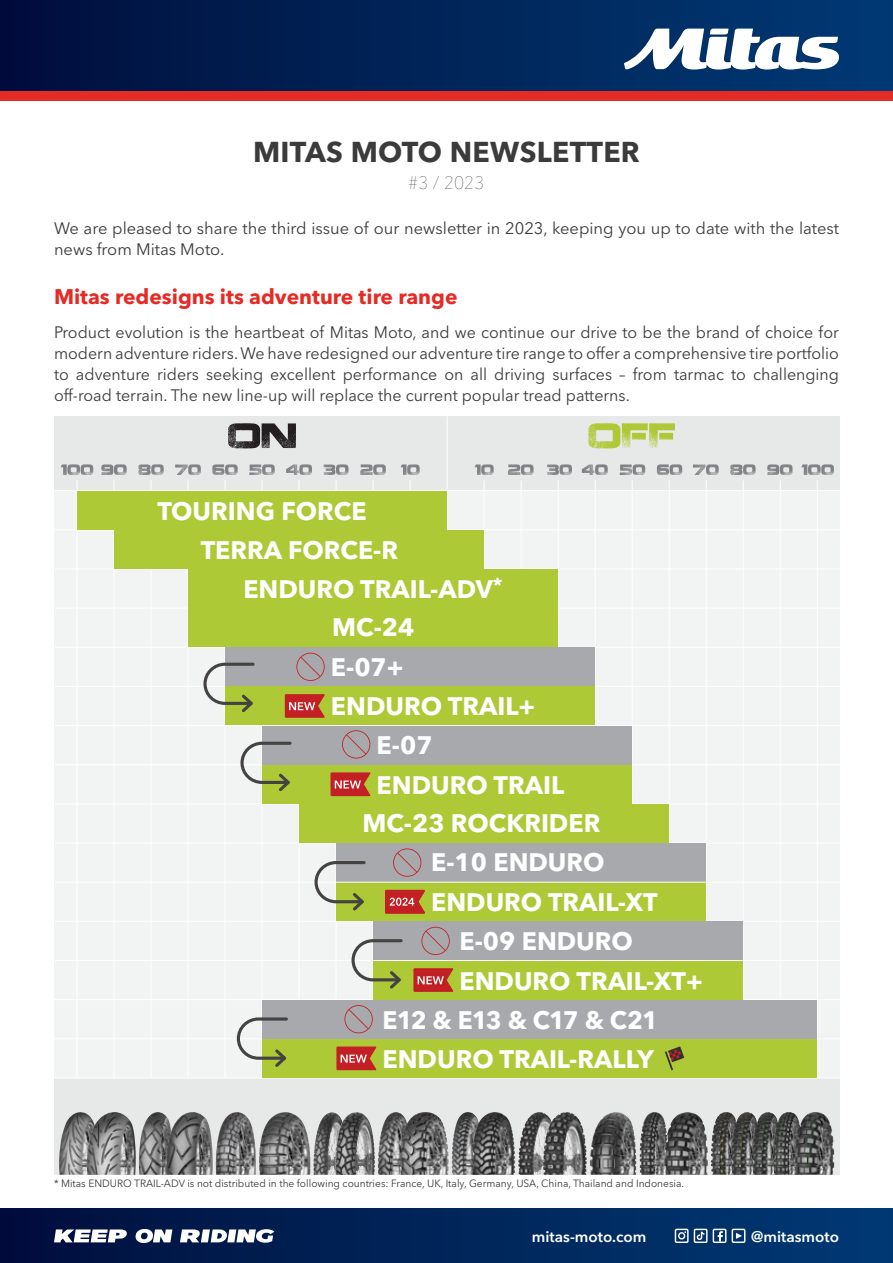
<style>
.page{position:relative;width:893px;height:1263px;background:#fff}
.page>*{position:absolute;margin:0;border:0;box-sizing:border-box;transform-origin:0 0}
.t1{font:700 28.5px "Avenir Next LT Pro";letter-spacing:.01em;color:#3c3b3c}
.t2{font:700 25.2px/39.2px "Avenir Next LT Pro";color:#fff}
.t3{font:700 21px "Avenir Next LT Pro";color:#e42b25}
.t4{font:200 18px "Avenir Next LT Pro";color:#3c3b3c}
.t5{font:16.5px/21px "Avenir Next LT Pro";color:#3c3b3c;text-align:justify}
.t6{font:600 15.3px "Avenir Next LT Pro";color:#fff}
.t7{font:10.5px "Avenir Next LT Pro";color:#3c3b3c}
</style>
<div class="page">
<div style="left:0;top:1209px;width:893px;height:54px;background:linear-gradient(to right,#000f3d,#003a75)"></div>
<svg style="left:54px;top:1229px;width:73px;height:13px"></svg>
<svg style="left:135px;top:1229px;width:37px;height:14px"></svg>
<svg style="left:180px;top:1229px;width:94px;height:14px"></svg>
<svg style="left:675px;top:1229px;width:51px;height:14px"></svg>
<svg style="left:732px;top:1229px;width:13px;height:14px"></svg>
<div style="left:0;top:0;width:893px;height:92px;background:linear-gradient(to right,#000e3d,#013b75)"></div>
<div style="left:0;top:92px;width:893px;height:9px;background:#e42b25"></div>
<svg style="left:624px;top:29px;width:216px;height:41px"></svg>
<div style="left:55px;top:416px;width:785px;height:759px;background:#e7e8e8"></div>
<div style="left:55px;top:491px;width:785px;height:587px;background:#f2f3f3"></div>
<hr style="left:447px;top:416px;width:1px;height:662px;background:#fff">
<svg style="left:588px;top:423px;width:87px;height:25px"></svg>
<svg style="left:228px;top:423px;width:68px;height:25px"></svg>
<hr style="left:55px;top:608px;width:785px;height:1px;background:#fff">
<hr style="left:55px;top:568px;width:785px;height:1px;background:#fff">
<hr style="left:55px;top:647px;width:785px;height:1px;background:#fff">
<hr style="left:55px;top:686px;width:785px;height:1px;background:#fff">
<hr style="left:55px;top:725px;width:785px;height:1px;background:#fff">
<hr style="left:55px;top:764px;width:785px;height:1px;background:#fff">
<hr style="left:55px;top:803px;width:785px;height:1px;background:#fff">
<hr style="left:55px;top:843px;width:785px;height:1px;background:#fff">
<hr style="left:55px;top:921px;width:785px;height:1px;background:#fff">
<hr style="left:55px;top:960px;width:785px;height:1px;background:#fff">
<hr style="left:54px;top:999px;width:786px;height:1px;background:#fff">
<hr style="left:54px;top:1038px;width:786px;height:1px;background:#fff">
<hr style="left:54px;top:1077px;width:786px;height:1px;background:#fff">
<svg style="left:175px;top:464px;width:26px;height:11px"></svg>
<svg style="left:693px;top:464px;width:26px;height:11px"></svg>
<svg style="left:249px;top:464px;width:26px;height:11px"></svg>
<svg style="left:620px;top:464px;width:25px;height:11px"></svg>
<svg style="left:61px;top:464px;width:32px;height:11px"></svg>
<svg style="left:801px;top:464px;width:33px;height:11px"></svg>
<svg style="left:101px;top:464px;width:26px;height:11px"></svg>
<svg style="left:767px;top:464px;width:26px;height:11px"></svg>
<svg style="left:212px;top:464px;width:26px;height:11px"></svg>
<svg style="left:657px;top:464px;width:25px;height:11px"></svg>
<svg style="left:360px;top:464px;width:26px;height:11px"></svg>
<svg style="left:508px;top:464px;width:26px;height:11px"></svg>
<svg style="left:286px;top:464px;width:26px;height:11px"></svg>
<svg style="left:582px;top:464px;width:26px;height:11px"></svg>
<img style="left:59px;top:1112px;width:28px;height:63px">
<img style="left:87px;top:1112px;width:49px;height:63px">
<img style="left:139px;top:1112px;width:28px;height:63px">
<img style="left:167px;top:1112px;width:46px;height:63px">
<img style="left:313px;top:1112px;width:22px;height:63px">
<img style="left:335px;top:1112px;width:40px;height:63px">
<img style="left:518px;top:1112px;width:25px;height:63px">
<img style="left:543px;top:1112px;width:44px;height:63px">
<img style="left:216px;top:1112px;width:40px;height:63px">
<img style="left:259px;top:1112px;width:51px;height:63px">
<img style="left:639px;top:1112px;width:25px;height:63px">
<img style="left:664px;top:1112px;width:44px;height:63px">
<img style="left:378px;top:1112px;width:22px;height:63px">
<img style="left:400px;top:1112px;width:49px;height:63px">
<img style="left:452px;top:1112px;width:31px;height:63px">
<img style="left:472px;top:1112px;width:23px;height:53px">
<img style="left:589px;top:1112px;width:48px;height:63px">
<hr style="left:54px;top:529px;width:786px;height:1px;background:#fff">
<hr style="left:54px;top:490px;width:786px;height:1px;background:#fff">
<hr style="left:77px;top:480px;width:1px;height:597px;background:#fff">
<hr style="left:484px;top:480px;width:1px;height:598px;background:#fff">
<hr style="left:114px;top:480px;width:1px;height:597px;background:#fff">
<hr style="left:521px;top:480px;width:1px;height:598px;background:#fff">
<hr style="left:151px;top:480px;width:1px;height:597px;background:#fff">
<hr style="left:558px;top:480px;width:1px;height:598px;background:#fff">
<hr style="left:188px;top:480px;width:1px;height:597px;background:#fff">
<hr style="left:595px;top:480px;width:1px;height:598px;background:#fff">
<hr style="left:225px;top:480px;width:1px;height:597px;background:#fff">
<hr style="left:632px;top:480px;width:1px;height:598px;background:#fff">
<hr style="left:262px;top:480px;width:1px;height:597px;background:#fff">
<hr style="left:669px;top:480px;width:1px;height:598px;background:#fff">
<hr style="left:299px;top:480px;width:1px;height:597px;background:#fff">
<hr style="left:706px;top:480px;width:1px;height:598px;background:#fff">
<hr style="left:336px;top:480px;width:1px;height:597px;background:#fff">
<hr style="left:743px;top:480px;width:1px;height:598px;background:#fff">
<hr style="left:373px;top:480px;width:1px;height:598px;background:#fff">
<hr style="left:780px;top:480px;width:1px;height:597px;background:#fff">
<hr style="left:410px;top:480px;width:1px;height:598px;background:#fff">
<hr style="left:817px;top:480px;width:1px;height:597px;background:#fff">
<svg style="left:324px;top:464px;width:24px;height:11px"></svg>
<svg style="left:547px;top:464px;width:25px;height:11px"></svg>
<svg style="left:400px;top:464px;width:20px;height:11px"></svg>
<svg style="left:475px;top:464px;width:19px;height:11px"></svg>
<svg style="left:138px;top:464px;width:26px;height:11px"></svg>
<svg style="left:730px;top:464px;width:26px;height:11px"></svg>
<div style="left:373px;top:922px;width:370px;height:38px;background:#a7a9ac"></div>
<div style="left:262px;top:1000px;width:555px;height:38px;background:#a7a9ac"></div>
<div style="left:373px;top:961px;width:370px;height:38px;background:#aec936"></div>
<div style="left:262px;top:1039px;width:555px;height:38px;background:#aec936"></div>
<div style="left:262px;top:765px;width:370px;height:38px;background:#aec936"></div>
<div style="left:262px;top:726px;width:370px;height:38px;background:#a7a9ac"></div>
<div style="left:225px;top:687px;width:370px;height:38px;background:#aec936"></div>
<div style="left:225px;top:648px;width:370px;height:38px;background:#a7a9ac"></div>
<div style="left:188px;top:569px;width:370px;height:39px;background:#aec936"></div>
<div style="left:188px;top:608px;width:370px;height:39px;background:#aec936"></div>
<div style="left:114px;top:530px;width:370px;height:38px;background:#aec936"></div>
<div style="left:77px;top:491px;width:370px;height:38px;background:#aec936"></div>
<div style="left:299px;top:804px;width:370px;height:39px;background:#aec936"></div>
<div style="left:336px;top:843px;width:370px;height:39px;background:#a7a9ac"></div>
<div style="left:336px;top:882px;width:370px;height:39px;background:#aec936"></div>
<svg style="left:421px;top:926px;width:29px;height:29px"></svg>
<svg style="left:393px;top:848px;width:29px;height:29px"></svg>
<svg style="left:342px;top:730px;width:29px;height:29px"></svg>
<svg style="left:296px;top:652px;width:29px;height:29px"></svg>
<svg style="left:413px;top:968px;width:40px;height:24px"></svg>
<svg style="left:344px;top:1005px;width:29px;height:29px"></svg>
<svg style="left:336px;top:1046px;width:40px;height:24px"></svg>
<svg style="left:331px;top:772px;width:39px;height:24px"></svg>
<svg style="left:285px;top:694px;width:40px;height:24px"></svg>
<hr style="left:55px;top:882px;width:785px;height:1px;background:#fff">
<svg style="left:385px;top:890px;width:40px;height:23px"></svg>
<svg style="left:314px;top:861px;width:53px;height:50px"></svg>
<svg style="left:351px;top:939px;width:52px;height:50px"></svg>
<svg style="left:236px;top:1017px;width:54px;height:50px"></svg>
<svg style="left:240px;top:741px;width:53px;height:51px"></svg>
<svg style="left:203px;top:662px;width:53px;height:51px"></svg>
<img style="left:711px;top:1112px;width:21px;height:63px">
<img style="left:732px;top:1112px;width:21px;height:63px">
<img style="left:753px;top:1112px;width:21px;height:63px">
<img style="left:774px;top:1112px;width:21px;height:63px">
<img style="left:795px;top:1112px;width:39px;height:63px">
<svg style="left:665px;top:1046px;width:19px;height:24px"></svg>
<h1 class="t1" style="left:253px;top:134px;width:388px">MITAS MOTO NEWSLETTER</h1>
<p class="t4" style="left:408px;top:172px;width:77px">#3 / 2023</p>
<p class="t5" style="left:54px;top:218px;width:787px">We are pleased to share the third issue of our newsletter in 2023, keeping you up to date with the latest news from Mitas Moto.</p>
<p class="t3" style="left:54px;top:284px;width:405px">Mitas redesigns its adventure tire range</p>
<p class="t5" style="left:54px;top:322px;width:787px">Product evolution is the heartbeat of Mitas Moto, and we continue our drive to be the brand of choice for modern adventure riders. We have redesigned our adventure tire range to offer a comprehensive tire portfolio to adventure riders seeking excellent performance on all driving surfaces – from tarmac to challenging off-road terrain. The new line-up will replace the current popular tread patterns.</p>
<h2 class="t2" style="left:157px;top:491px;width:211px">TOURING FORCE</h2>
<h2 class="t2" style="left:201px;top:530px;width:199px">TERRA FORCE-R</h2>
<h2 class="t2" style="left:243px;top:569px;width:261px">ENDURO TRAIL-ADV<sup>*</sup></h2>
<h2 class="t2" style="left:332px;top:608px;width:84px">MC-24</h2>
<h2 class="t2" style="left:331px;top:647px;width:74px">E-07+</h2>
<h2 class="t2" style="left:331px;top:687px;width:206px">ENDURO TRAIL+</h2>
<h2 class="t2" style="left:377px;top:725px;width:57px">E-07</h2>
<h2 class="t2" style="left:377px;top:765px;width:189px">ENDURO TRAIL</h2>
<h2 class="t2" style="left:362px;top:803px;width:239px">MC-23 ROCKRIDER</h2>
<h2 class="t2" style="left:431px;top:843px;width:175px">E-10 ENDURO</h2>
<h2 class="t2" style="left:431px;top:883px;width:228px">ENDURO TRAIL-XT</h2>
<h2 class="t2" style="left:459px;top:922px;width:175px">E-09 ENDURO</h2>
<h2 class="t2" style="left:383px;top:961px;width:322px;text-indent:77px">ENDURO TRAIL-XT+<br>E12 &amp; E13 &amp; C17 &amp; C21<br>ENDURO TRAIL-RALLY</h2>
<p class="t7" style="left:54px;top:1177px;width:632px">* Mitas ENDURO TRAIL-ADV is not distributed in the following countries: France, UK, Italy, Germany, USA, China, Thailand and Indonesia.</p>
<p class="t6" style="left:532px;top:1227px;width:116px">mitas-moto.com</p>
<p class="t6" style="left:751px;top:1227px;width:89px">@mitasmoto</p>
</div>
